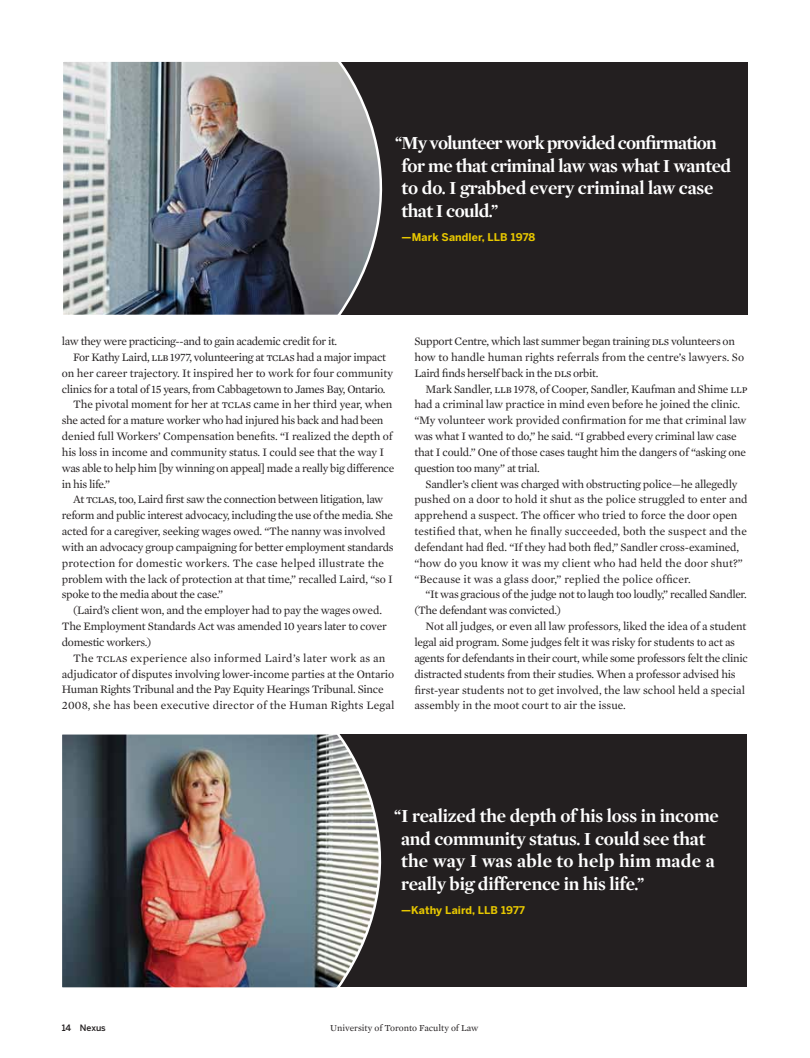
<style>
.page{position:relative;width:810px;height:1058px;background:#fff}
.page>*{position:absolute;margin:0;border:0;box-sizing:border-box;transform-origin:0 0}
.t1{font:700 18.75px/22.5px "Mercury Display";letter-spacing:-.01em;color:#fff}
.t2{font:11.5px/15.9px "Mercury Text G1 Roman";letter-spacing:-.02em;color:#231f20}
.t3{font:11.5px/15.9px "Mercury Text G1 Roman";color:#231f20}
.t4{font:11.5px "Mercury Text G1 Roman";letter-spacing:.015em;color:#231f20}
.t5{font:11.5px "Mercury Text G1 Roman";letter-spacing:.02em;color:#231f20}
.t6{font:700 10.62px "Benton Sans";letter-spacing:.01em;color:#e7c700}
.t7{font:9.38px "Mercury Text G1 Roman";color:#231f20}
.t8{font:500 8.75px "Benton Sans";color:#231f20}
.s1{font-family:"Mercury Text G1 Roman SC"}
</style>
<div class="page">
<div style="left:331px;top:62px;width:417px;height:253px;background:#231f20"></div>
<img style="left:63px;top:61px;width:320px;height:254px">
<div style="left:330px;top:734px;width:417px;height:253px;background:#231f20"></div>
<img style="left:62px;top:734px;width:320px;height:254px">
<h1 class="t1" style="left:402px;top:132px;width:331px;text-indent:-7px">“My volunteer work provided confirmation for me that criminal law was what I wanted to do. I grabbed every criminal law case that I could.”</h1>
<p class="t6" style="left:402px;top:231px;width:135px">—Mark Sandler, LLB 1978</p>
<p class="t2" style="left:62px;top:333px;width:277px">law they were practicing--and to gain academic credit for it.</p>
<p class="t2" style="left:73px;top:349px;width:314px">For Kathy Laird, <span class="s1">llb</span> 1977, volunteering at <span class="s1">tclas</span> had a major impact</p>
<p class="t2" style="left:62px;top:365px;width:333px">on her career trajectory. It inspired her to work for four community</p>
<p class="t2" style="left:62px;top:381px;width:325px">clinics for a total of 15 years, from Cabbagetown to James Bay, Ontario.</p>
<p class="t2" style="left:73px;top:396px;width:321px">The pivotal moment for her at <span class="s1">tclas</span> came in her third year, when</p>
<p class="t2" style="left:62px;top:412px;width:323px">she acted for a mature worker who had injured his back and had been</p>
<p class="t2" style="left:62px;top:428px;width:332px">denied full Workers’ Compensation benefits. “I realized the depth of</p>
<p class="t2" style="left:62px;top:444px;width:324px">his loss in income and community status. I could see that the way I</p>
<p class="t2" style="left:62px;top:460px;width:334px">was able to help him [by winning on appeal] made a really big difference</p>
<p class="t2" style="left:62px;top:476px;width:50px">in his life.”</p>
<p class="t2" style="left:73px;top:491px;width:312px">At <span class="s1">tclas</span>, too, Laird first saw the connection between litigation, law</p>
<p class="t2" style="left:62px;top:507px;width:333px">reform and public interest advocacy, including the use of the media. She</p>
<p class="t2" style="left:62px;top:523px;width:325px">acted for a caregiver, seeking wages owed. “The nanny was involved</p>
<p class="t2" style="left:62px;top:539px;width:333px">with an advocacy group campaigning for better employment standards</p>
<p class="t4" style="left:62px;top:556px;width:324px">protection for domestic workers. The case helped illustrate the</p>
<p class="t2" style="left:62px;top:571px;width:333px">problem with the lack of protection at that time,” recalled Laird, “so I</p>
<p class="t2" style="left:62px;top:586px;width:163px">spoke to the media about the case.”</p>
<p class="t2" style="left:73px;top:602px;width:311px">(Laird’s client won, and the employer had to pay the wages owed.</p>
<p class="t2" style="left:62px;top:618px;width:326px">The Employment Standards Act was amended 10 years later to cover</p>
<p class="t2" style="left:62px;top:634px;width:91px">domestic workers.)</p>
<p class="t5" style="left:73px;top:651px;width:314px">The <span class="s1">tclas</span> experience also informed Laird’s later work as an</p>
<p class="t2" style="left:62px;top:666px;width:334px">adjudicator of disputes involving lower-income parties at the Ontario</p>
<p class="t2" style="left:62px;top:681px;width:323px">Human Rights Tribunal and the Pay Equity Hearings Tribunal. Since</p>
<p class="t4" style="left:62px;top:698px;width:334px">2008, she has been executive director of the Human Rights Legal</p>
<p class="t2" style="left:414px;top:333px;width:331px">Support Centre, which last summer began training <span class="s1">dls</span> volunteers on how to handle human rights referrals from the centre’s lawyers. So<br>Laird finds herself back in the <span class="s1">dls</span> orbit.</p>
<p class="t2" style="left:414px;top:381px;width:335px;text-indent:11px">Mark Sandler, <span class="s1">llb</span> 1978, of Cooper, Sandler, Kaufman and Shime <span class="s1">llp </span>had a criminal law practice in mind even before he joined the clinic. “My volunteer work provided confirmation for me that criminal law was what I wanted to do,” he said. “I grabbed every criminal law case that I could.” One of those cases taught him the dangers of “asking one question too many” at trial.</p>
<p class="t3" style="left:414px;top:476px;width:335px;text-indent:11px">Sandler’s client was charged with obstructing police—he allegedly pushed on a door to hold it shut as the police struggled to enter and apprehend a suspect. The officer who tried to force the door open testified that, when he finally succeeded, both the suspect and the defendant had fled. “If they had both fled,” Sandler cross-examined, “how do you know it was my client who had held the door shut?” “Because it was a glass door,” replied the police officer.</p>
<p class="t2" style="left:414px;top:586px;width:334px;text-indent:11px">“It was gracious of the judge not to laugh too loudly,” recalled Sandler. (The defendant was convicted.)</p>
<p class="t2" style="left:414px;top:618px;width:335px;text-indent:11px">Not all judges, or even all law professors, liked the idea of a student legal aid program. Some judges felt it was risky for students to act as agents for defendants in their court, while some professors felt the clinic distracted students from their studies. When a professor advised his first-year students not to get involved, the law school held a special assembly in the moot court to air the issue.</p>
<h1 class="t1" style="left:401px;top:804px;width:319px;text-indent:-7px">“I realized the depth of his loss in income and community status. I could see that the way I was able to help him made a really big difference in his life.”</h1>
<p class="t6" style="left:401px;top:903px;width:125px">—Kathy Laird, LLB 1977</p>
<p class="t8" style="left:62px;top:1022px;width:46px">14 Nexus</p>
<p class="t7" style="left:330px;top:1021px;width:150px">University of Toronto Faculty of Law</p>
</div>
